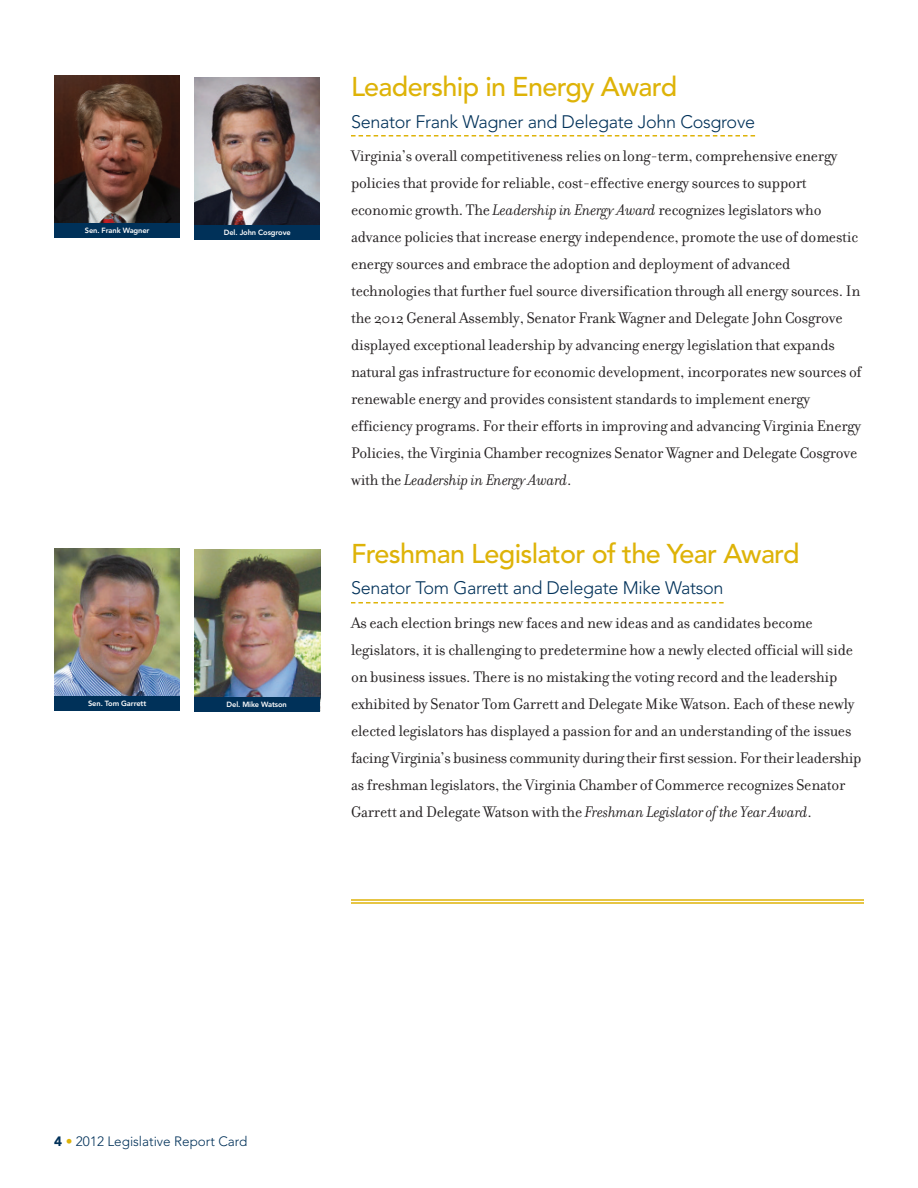
<style>
.page{position:relative;width:918px;height:1188px;background:#fff}
.page>*{position:absolute;margin:0;border:0;box-sizing:border-box;transform-origin:0 0}
.t1{font:500 27px "Avenir";letter-spacing:-.025em;color:#deb308}
.t2{font:300 18px "Avenir";letter-spacing:-.015em;color:#003159}
.t3{font:16.5px/27px "Filosofia";letter-spacing:-.01em;color:#231f20}
.t4{font:300 13.5px "Avenir";color:#003159}
.t5{font:800 7.5px "Avenir";letter-spacing:-.015em;color:#fff}
.s1{font-style:italic}
.s2{font-weight:900}
.s3{color:#deb308}
</style>
<div class="page">
<svg style="left:351px;top:135px;width:404px;height:2px"></svg>
<svg style="left:351px;top:602px;width:373px;height:1px"></svg>
<img style="left:54px;top:76px;width:126px;height:148px">
<div style="left:54px;top:224px;width:126px;height:14px;background:#003159"></div>
<img style="left:194px;top:77px;width:125px;height:148px">
<div style="left:194px;top:225px;width:126px;height:14px;background:#003159"></div>
<img style="left:54px;top:548px;width:126px;height:148px">
<div style="left:54px;top:696px;width:126px;height:14px;background:#003159"></div>
<img style="left:194px;top:550px;width:126px;height:148px">
<div style="left:194px;top:698px;width:126px;height:14px;background:#003159"></div>
<hr style="left:351px;top:899px;width:513px;height:2px;background:#deb308">
<hr style="left:351px;top:902px;width:513px;height:2px;background:#deb308">
<p class="t5" style="left:85px;top:227px;width:66px">Sen. Frank Wagner</p>
<p class="t5" style="left:224px;top:229px;width:68px">Del. John Cosgrove</p>
<p class="t5" style="left:88px;top:700px;width:60px">Sen. Tom Garrett</p>
<p class="t5" style="left:227px;top:702px;width:62px">Del. Mike Watson</p>
<h1 class="t1" style="left:351px;top:76px;width:328px">Leadership in Energy Award</h1>
<p class="t2" style="left:351px;top:114px;width:406px">Senator Frank Wagner and Delegate John Cosgrove</p>
<p class="t3" style="left:351px;top:142px;width:512px">Virginia’s overall competitiveness relies on long-term, comprehensive energy policies that provide for reliable, cost-effective energy sources to support economic growth. The <span class="s1">Leadership in Energy Award</span> recognizes legislators who advance policies that increase energy independence, promote the use of domestic energy sources and embrace the adoption and deployment of advanced technologies that further fuel source diversification through all energy sources. In the 2012 General Assembly, Senator Frank Wagner and Delegate John Cosgrove displayed exceptional leadership by advancing energy legislation that expands natural gas infrastructure for economic development, incorporates new sources of renewable energy and provides consistent standards to implement energy efficiency programs. For their efforts in improving and advancing Virginia Energy Policies, the Virginia Chamber recognizes Senator Wagner and Delegate Cosgrove with the <span class="s1">Leadership in Energy Award</span>.</p>
<h1 class="t1" style="left:351px;top:543px;width:450px">Freshman Legislator of the Year Award</h1>
<p class="t2" style="left:351px;top:581px;width:374px">Senator Tom Garrett and Delegate Mike Watson</p>
<p class="t3" style="left:351px;top:609px;width:512px">As each election brings new faces and new ideas and as candidates become legislators, it is challenging to predetermine how a newly elected official will side on business issues. There is no mistaking the voting record and the leadership exhibited by Senator Tom Garrett and Delegate Mike Watson. Each of these newly elected legislators has displayed a passion for and an understanding of the issues facing Virginia’s business community during their first session. For their leadership as freshman legislators, the Virginia Chamber of Commerce recognizes Senator Garrett and Delegate Watson with the <span class="s1">Freshman Legislator of the Year Award</span>.</p>
<p class="t4" style="left:54px;top:1136px;width:195px"><span class="s2">4</span> <span class="s3">•</span> 2012 Legislative Report Card</p>
</div>
